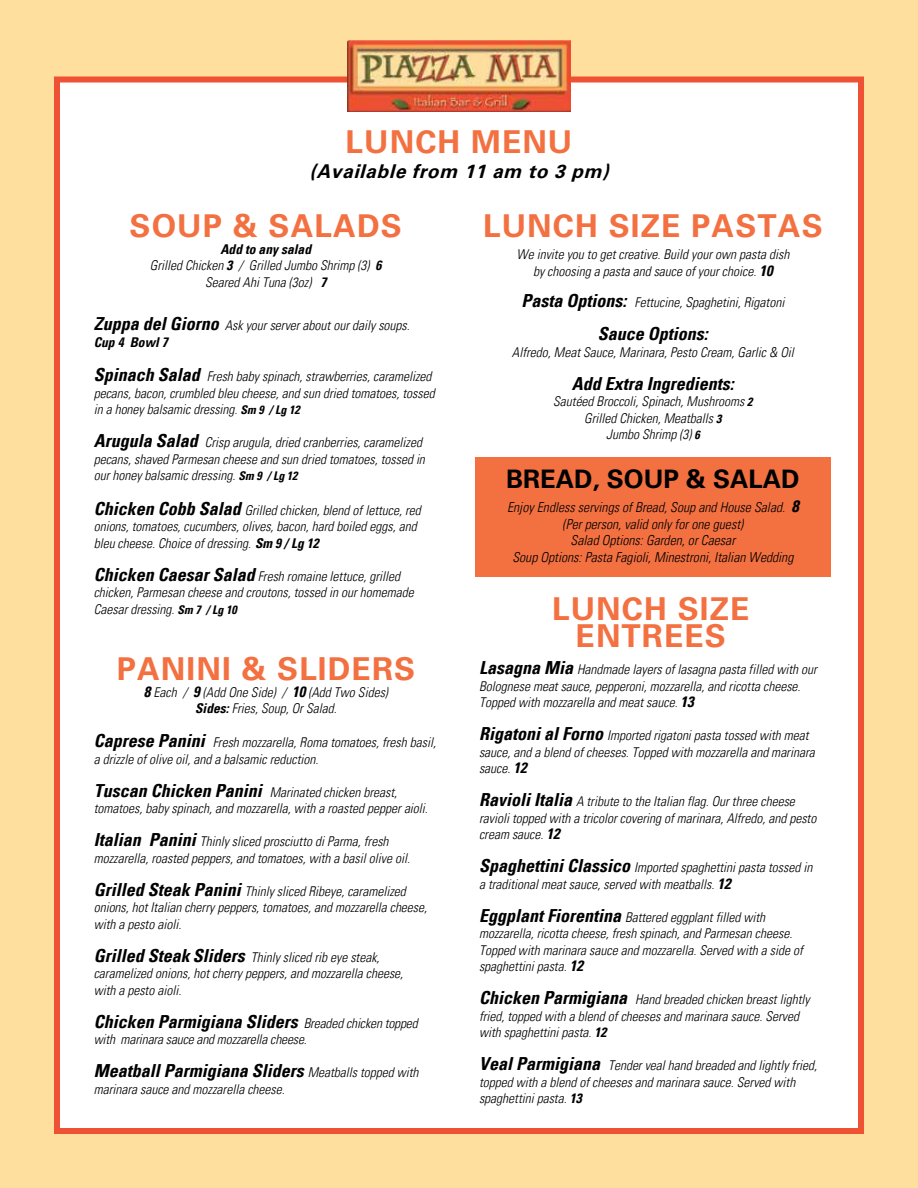
<style>
.page{position:relative;width:918px;height:1188px;background:#ffdf9d}
.page>*{position:absolute;margin:0;border:0;box-sizing:border-box;transform-origin:0 0}
.t1{font:700 31.5px/27px "Univers";letter-spacing:.035em;color:#f37041;text-align:center}
.t2{font:700 25.5px "Univers";color:#000}
.t3{font:italic 700 19.05px "Univers";color:#000}
.t4{font:italic 700 condensed 18px "Univers LT";color:#000}
.t5{font:italic 300 condensed 13.65px/16.8px "Univers LT";color:#000;text-align:center}
.t6{font:italic 300 condensed 13.5px/16.5px "Univers LT";color:#000}
.s1{font-weight:700}
.s2{font-weight:700;font-size:18px}
.s3{font-weight:700;font-size:12px}
.s4{font-weight:700;font-size:15px}
.s5{font-weight:300;font-size:13.5px}
.s6{font-weight:700;font-size:16.65px}
</style>
<div class="page">
<div style="left:54px;top:76px;width:810px;height:1058px;background:#fff;border:6px solid #ee5133"></div>
<img style="left:348px;top:41px;width:222px;height:71px">
<div style="left:475px;top:458px;width:356px;height:119px;background:#f37041"></div>
<h1 class="t1" style="left:346px;top:129px;width:228px">LUNCH MENU</h1>
<h3 class="t3" style="left:310px;top:160px;width:306px">(Available from 11 am to 3 pm)</h3>
<h1 class="t1" style="left:130px;top:213px;width:274px">SOUP &amp; SALADS</h1>
<p class="t6" style="left:150px;top:241px;width:233px;text-align:center"><span class="s1">Add to any salad<br></span>Grilled Chicken <span class="s1">3</span> / Grilled Jumbo Shrimp (3) <span class="s1">6<br></span>Seared Ahi Tuna (3oz) <span class="s1">7</span></p>
<p class="t6" style="left:94px;top:317px;width:318px"><span class="s2">Zuppa del Giorno</span> Ask your server about our daily soups.<br><span class="s1">Cup 4 Bowl 7</span></p>
<p class="t6" style="left:94px;top:368px;width:343px"><span class="s2">Spinach Salad</span> Fresh baby spinach, strawberries, caramelized pecans, bacon, crumbled bleu cheese, and sun dried tomatoes, tossed in a honey balsamic dressing. <span class="s3">Sm 9 / Lg 12</span></p>
<p class="t6" style="left:94px;top:434px;width:333px"><span class="s2">Arugula Salad</span> Crisp arugula, dried cranberries, caramelized pecans, shaved Parmesan cheese and sun dried tomatoes, tossed in our honey balsamic dressing. <span class="s3">Sm 9 / Lg 12</span></p>
<p class="t6" style="left:94px;top:502px;width:329px"><span class="s2">Chicken Cobb Salad</span> Grilled chicken, blend of lettuce, red onions, tomatoes, cucumbers, olives, bacon, hard boiled eggs, and bleu cheese. Choice of dressing. <span class="s1">Sm 9 / Lg 12</span></p>
<p class="t6" style="left:94px;top:568px;width:322px"><span class="s2">Chicken Caesar Salad</span> Fresh romaine lettuce, grilled chicken, Parmesan cheese and croutons, tossed in our homemade<br>Caesar dressing. <span class="s3">Sm 7 / Lg 10</span></p>
<h1 class="t1" style="left:117px;top:656px;width:300px">PANINI &amp; SLIDERS</h1>
<p class="t6" style="left:144px;top:684px;width:245px;text-align:center"><span class="s4">8</span> Each / <span class="s4">9</span> (Add One Side) / <span class="s4">10</span> (Add Two Sides)<br><span class="s1">Sides:</span> Fries, Soup, Or Salad.</p>
<p class="t6" style="left:94px;top:734px;width:344px"><span class="s2">Caprese Panini</span> Fresh mozzarella, Roma tomatoes, fresh basil, a drizzle of olive oil, and a balsamic reduction.</p>
<p class="t6" style="left:94px;top:784px;width:336px"><span class="s2">Tuscan Chicken Panini</span> Marinated chicken breast, tomatoes, baby spinach, and mozzarella, with a roasted pepper aioli.</p>
<p class="t6" style="left:94px;top:833px;width:318px"><span class="s2">Italian Panini</span> Thinly sliced prosciutto di Parma, fresh mozzarella, roasted peppers, and tomatoes, with a basil olive oil.</p>
<p class="t6" style="left:94px;top:883px;width:335px"><span class="s2">Grilled Steak Panini</span> Thinly sliced Ribeye, caramelized onions, hot Italian cherry peppers, tomatoes, and mozzarella cheese, with a pesto aioli.</p>
<p class="t6" style="left:94px;top:949px;width:311px"><span class="s2">Grilled Steak Sliders</span> Thinly sliced rib eye steak, caramelized onions, hot cherry peppers, and mozzarella cheese, with a pesto aioli.</p>
<h3 class="t4" style="left:94px;top:1010px;width:326px">Chicken Parmigiana Sliders <span class="s5">Breaded chicken topped</span></h3>
<p class="t6" style="left:94px;top:1031px;width:215px">with marinara sauce and mozzarella cheese.</p>
<h3 class="t4" style="left:94px;top:1060px;width:326px">Meatball Parmigiana Sliders <span class="s5">Meatballs topped with</span></h3>
<p class="t6" style="left:94px;top:1081px;width:193px">marinara sauce and mozzarella cheese.</p>
<h1 class="t1" style="left:483px;top:213px;width:341px">LUNCH SIZE PASTAS</h1>
<p class="t6" style="left:516px;top:246px;width:274px;text-align:center">We invite you to get creative. Build your own pasta dish by choosing a pasta and sauce of your choice. <span class="s4">10</span></p>
<p class="t6" style="left:521px;top:294px;width:264px"><span class="s2">Pasta Options:</span> Fettucine, Spaghetini, Rigatoni</p>
<h3 class="t4" style="left:598px;top:323px;width:111px">Sauce Options:</h3>
<p class="t6" style="left:512px;top:344px;width:283px">Alfredo, Meat Sauce, Marinara, Pesto Cream, Garlic &amp; Oil</p>
<h3 class="t4" style="left:572px;top:372px;width:163px">Add Extra Ingredients:</h3>
<p class="t6" style="left:553px;top:393px;width:201px;text-align:center">Sautéed Broccoli, Spinach, Mushrooms <span class="s3">2<br></span>Grilled Chicken, Meatballs <span class="s3">3<br></span>Jumbo Shrimp (3) <span class="s3">6</span></p>
<h2 class="t2" style="left:506px;top:464px;width:295px">BREAD, SOUP &amp; SALAD</h2>
<p class="t5" style="left:507px;top:499px;width:293px">Enjoy Endless servings of Bread, Soup and House Salad. <span class="s6">8 </span>(Per person, valid only for one guest)<br>Salad Options: Garden, or Caesar<br>Soup Options: Pasta Fagioli, Minestroni, Italian Wedding</p>
<h1 class="t1" style="left:552px;top:595px;width:199px">LUNCH SIZE<br>ENTREES</h1>
<p class="t6" style="left:479px;top:661px;width:339px"><span class="s2">Lasagna Mia</span> Handmade layers of lasagna pasta filled with our<br>Bolognese meat sauce, pepperoni, mozzarella, and ricotta cheese.<br>Topped with mozzarella and meat sauce. <span class="s4">13</span></p>
<p class="t6" style="left:479px;top:727px;width:337px"><span class="s2">Rigatoni al Forno</span> Imported rigatoni pasta tossed with meat sauce, and a blend of cheeses. Topped with mozzarella and marinara sauce. <span class="s4">12</span></p>
<p class="t6" style="left:479px;top:793px;width:339px"><span class="s2">Ravioli Italia</span> A tribute to the Italian flag. Our three cheese ravioli topped with a tricolor covering of marinara, Alfredo, and pesto cream sauce. <span class="s4">12</span></p>
<p class="t6" style="left:479px;top:859px;width:335px"><span class="s2">Spaghettini Classico</span> Imported spaghettini pasta tossed in a traditional meat sauce, served with meatballs. <span class="s4">12</span></p>
<p class="t6" style="left:479px;top:909px;width:325px"><span class="s2">Eggplant Fiorentina</span> Battered eggplant filled with mozzarella, ricotta cheese, fresh spinach, and Parmesan cheese.<br>Topped with marinara sauce and mozzarella. Served with a side of spaghettini pasta. <span class="s4">12</span></p>
<p class="t6" style="left:479px;top:991px;width:332px"><span class="s2">Chicken Parmigiana</span> Hand breaded chicken breast lightly fried, topped with a blend of cheeses and marinara sauce. Served with spaghettini pasta. <span class="s1">12</span></p>
<p class="t6" style="left:479px;top:1057px;width:340px"><span class="s2">Veal Parmigiana</span> Tender veal hand breaded and lightly fried, topped with a blend of cheeses and marinara sauce. Served with spaghettini pasta. <span class="s1">13</span></p>
</div>
